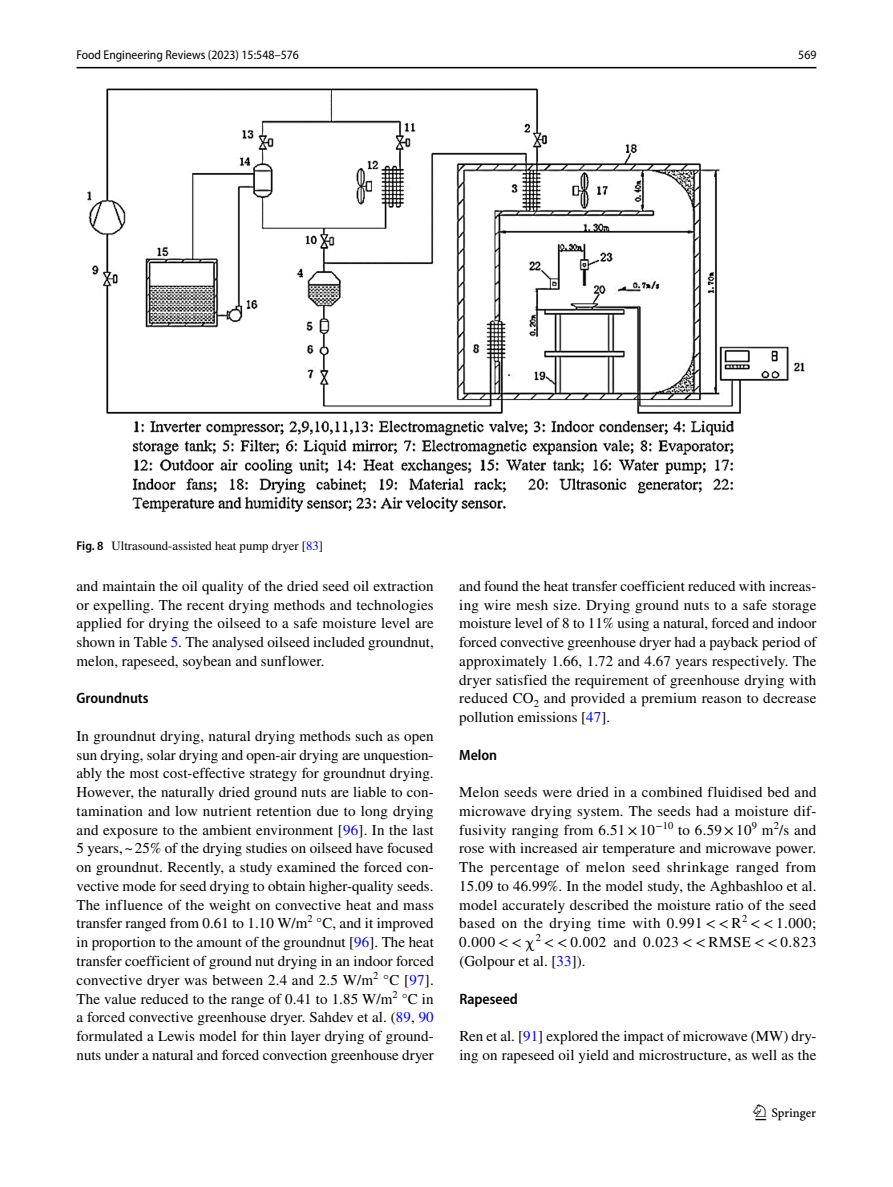
<style>
.page{position:relative;width:893px;height:1187px;background:#fff}
.page>*{position:absolute;margin:0;border:0;box-sizing:border-box;transform-origin:0 0}
.t1{font:22.5px "Springnew Regular 2";color:#000}
.t2{font:15px/18.8px "STIX";letter-spacing:.005em;color:#000;text-align:justify}
.t3{font:600 semi-condensed 15px "Myriad Pro";color:#000}
.t4{font:semi-condensed 12.75px "Myriad Pro";color:#000}
.t5{font:12.75px "STIX";color:#000}
.s1{font-family:"Myriad Pro";font-weight:600;font-stretch:semi-condensed}
.s2{color:#00f}
.s3{font-family:"Code 2000"}
</style>
<div class="page">
<hr style="left:77px;top:67px;width:739px;height:1px;background:#000">
<img style="left:87px;top:88px;width:718px;height:424px">
<p class="t4" style="left:77px;top:48px;width:224px">Food Engineering Reviews (2023) 15:548–576</p>
<p class="t4" style="left:798px;top:48px;width:20px">569</p>
<p class="t5" style="left:77px;top:536px;width:248px"><span class="s1">Fig. 8</span> Ultrasound-assisted heat pump dryer [<span class="s2">83</span>]</p>
<p class="t2" style="left:77px;top:577px;width:359px">and maintain the oil quality of the dried seed oil extraction or expelling. The recent drying methods and technologies applied for drying the oilseed to a safe moisture level are shown in Table <span class="s2">5</span>. The analysed oilseed included groundnut, melon, rapeseed, soybean and sunflower.</p>
<p class="t3" style="left:77px;top:690px;width:74px">Groundnuts</p>
<p class="t2" style="left:77px;top:727px;width:359px">In groundnut drying, natural drying methods such as open sun drying, solar drying and open-air drying are unquestion&shy;ably the most cost-effective strategy for groundnut drying.<br>However, the naturally dried ground nuts are liable to con&shy;tamination and low nutrient retention due to long drying and exposure to the ambient environment [<span class="s2">96</span>]. In the last 5 years,~25% of the drying studies on oilseed have focused on groundnut. Recently, a study examined the forced con&shy;vective mode for seed drying to obtain higher-quality seeds.<br>The influence of the weight on convective heat and mass transfer ranged from 0.61 to 1.10 W/m<sup>2</sup> °C, and it improved in proportion to the amount of the groundnut [<span class="s2">96</span>]. The heat transfer coefficient of ground nut drying in an indoor forced convective dryer was between 2.4 and 2.5 W/m<sup>2</sup> °C [<span class="s2">97</span>].<br>The value reduced to the range of 0.41 to 1.85 W/m<sup>2</sup> °C in a forced convective greenhouse dryer. Sahdev et al. (<span class="s2">89</span>, <span class="s2">90 </span>formulated a Lewis model for thin layer drying of ground&shy;nuts under a natural and forced convection greenhouse dryer</p>
<p class="t2" style="left:459px;top:577px;width:359px">and found the heat transfer coefficient reduced with increas&shy;ing wire mesh size. Drying ground nuts to a safe storage moisture level of 8 to 11% using a natural, forced and indoor forced convective greenhouse dryer had a payback period of approximately 1.66, 1.72 and 4.67 years respectively. The dryer satisfied the requirement of greenhouse drying with reduced CO<sub>2</sub> and provided a premium reason to decrease pollution emissions [<span class="s2">47</span>].</p>
<p class="t3" style="left:459px;top:746px;width:40px">Melon</p>
<p class="t2" style="left:459px;top:783px;width:359px">Melon seeds were dried in a combined fluidised bed and microwave drying system. The seeds had a moisture dif&shy;fusivity ranging from 6.51 × -10<sup>−10</sup> to 6.59× -10<sup>9</sup> m<sup>2</sup>/s and rose with increased air temperature and microwave power.<br>The percentage of melon seed shrinkage ranged from 15.09 to 46.99%. In the model study, the Aghbashloo et al. model accurately described the moisture ratio of the seed based on the drying time with 0.991 &lt; &lt; -R<sup>2</sup> &lt; &lt; 1.000; 0.000 &lt; &lt; <span class="s3">χ</span><sup>2</sup> &lt; &lt; 0.002 and 0.023 &lt; &lt; RMSE &lt; &lt; 0.823 (Golpour et al. [<span class="s2">33</span>]).</p>
<p class="t3" style="left:459px;top:990px;width:60px">Rapeseed</p>
<p class="t2" style="left:459px;top:1027px;width:359px">Ren et al. [<span class="s2">91</span>] explored the impact of microwave (MW) dry&shy;ing on rapeseed oil yield and microstructure, as well as the</p>
<h1 class="t1" style="left:755px;top:1104px;width:62px">1 3</h1>
</div>
